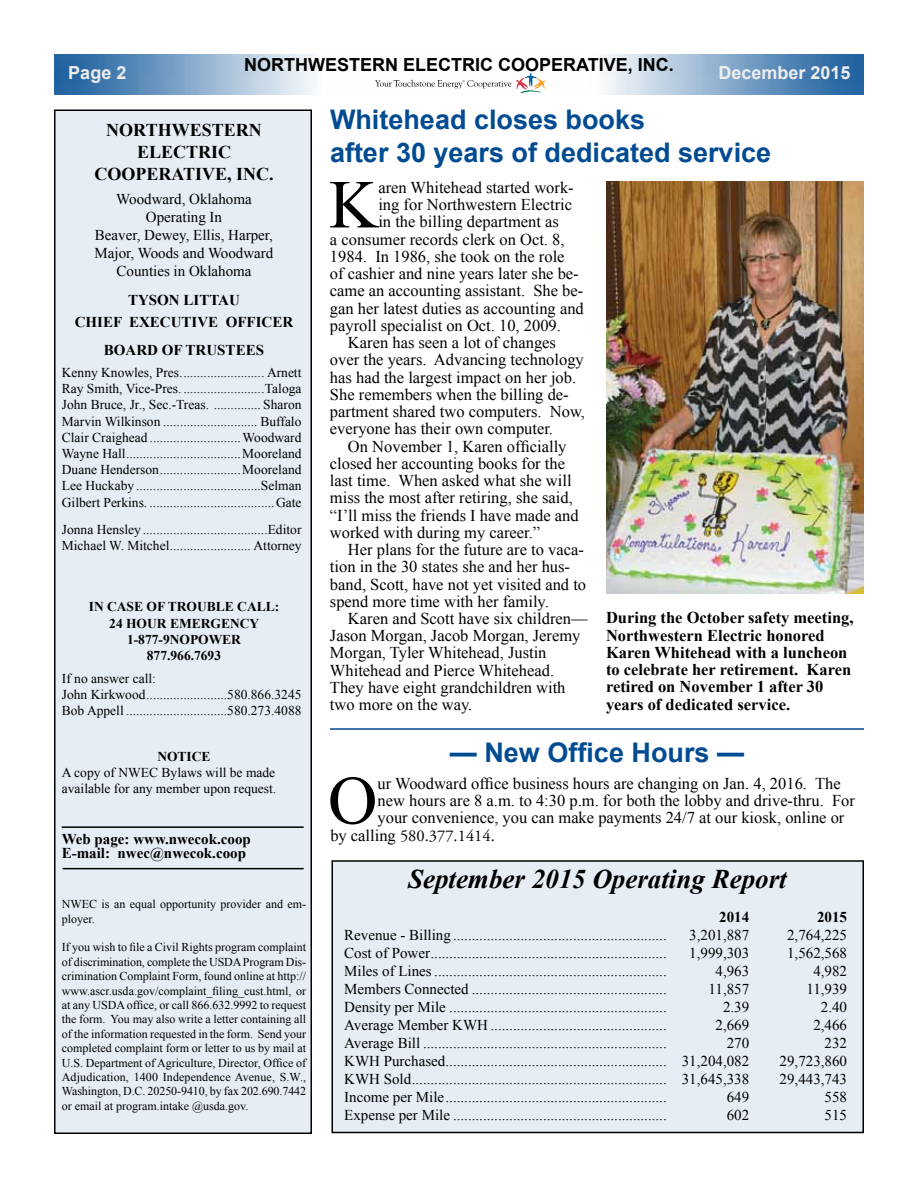
<style>
.page{position:relative;width:918px;height:1188px;background:#fff}
.page>*{position:absolute;margin:0;border:0;box-sizing:border-box;transform-origin:0 0}
.t1{font:68.55px "Times New Roman";color:#000}
.t2{font:700 27px/32.4px "Arial";color:#004b92}
.t3{font:italic 700 27px "Times New Roman";color:#000}
.t4{font:700 18px "Arial";color:#000}
.t5{font:700 18px/21.6px "Times New Roman";color:#000;text-align:center}
.t6{font:700 18px "Arial";color:#ededee}
.t7{font:16.5px/17.2px "Times New Roman";color:#000}
.t8{font:700 16.5px/17.2px "Times New Roman";color:#000}
.t9{font:16.5px "Adobe Garamond Pro";color:#000}
.t10{font:15px/18px "Times New Roman";color:#000;text-align:center}
.t11{font:700 15px/21.6px "Times New Roman";color:#000;text-align:center}
.t12{font:13.5px/16.2px "Times New Roman";color:#000}
.t13{font:700 13.5px/16.2px "Times New Roman";color:#000;text-align:center}
.t14{font:12px/14.4px "Times New Roman";color:#000}
.s1{font-family:"Times New Roman"}
</style>
<div class="page">
<div style="left:332px;top:861px;width:531px;height:271px;background:#e6edf4"></div>
<div style="left:332px;top:860px;width:532px;height:273px;border:2px solid #000"></div>
<img style="left:54px;top:54px;width:810px;height:41px">
<svg style="left:375px;top:73px;width:170px;height:21px"></svg>
<div style="left:55px;top:110px;width:256px;height:1023px;background:#e6edf4"></div>
<div style="left:54px;top:110px;width:258px;height:1024px;border:2px solid #000"></div>
<hr style="left:62px;top:826px;width:242px;height:2px;background:#000">
<hr style="left:63px;top:868px;width:241px;height:1px;background:#000">
<img style="left:606px;top:182px;width:258px;height:412px">
<hr style="left:330px;top:728px;width:534px;height:2px;background:#004b92">
<p class="t4" style="left:244px;top:53px;width:431px">NORTHWESTERN ELECTRIC COOPERATIVE, INC.</p>
<p class="t6" style="left:68px;top:61px;width:60px">Page 2</p>
<p class="t6" style="left:718px;top:61px;width:134px">December 2015</p>
<p class="t5" style="left:94px;top:119px;width:181px">NORTHWESTERN<br>ELECTRIC<br>COOPERATIVE, INC.</p>
<p class="t10" style="left:95px;top:190px;width:180px">Woodward, Oklahoma<br>Operating In<br>Beaver, Dewey, Ellis, Harper,<br>Major, Woods and Woodward<br>Counties in Oklahoma</p>
<p class="t11" style="left:75px;top:289px;width:220px">TYSON LITTAU<br>CHIEF EXECUTIVE OFFICER</p>
<p class="t11" style="left:104px;top:339px;width:162px">BOARD OF TRUSTEES</p>
<p class="t12" style="left:62px;top:364px;width:241px;text-align:justify">Kenny Knowles, Pres......................... Arnett Ray Smith, Vice-Pres. ........................Taloga John Bruce, Jr., Sec.-Treas. .............. Sharon Marvin Wilkinson ............................ Buffalo Clair Craighead ...........................Woodward Wayne Hall..................................Mooreland Duane Henderson........................Mooreland Lee Huckaby .....................................Selman Gilbert Perkins. .....................................Gate</p>
<p class="t12" style="left:62px;top:521px;width:241px">Jonna Hensley .....................................Editor<br>Michael W. Mitchel........................ Attorney</p>
<p class="t13" style="left:89px;top:598px;width:192px">IN CASE OF TROUBLE CALL:<br>24 HOUR EMERGENCY<br>1-877-9NOPOWER<br>877.966.7693</p>
<p class="t12" style="left:62px;top:670px;width:241px">If no answer call:<br>John Kirkwood........................580.866.3245<br>Bob Appell ..............................580.273.4088</p>
<p class="t13" style="left:157px;top:748px;width:55px">NOTICE</p>
<p class="t12" style="left:62px;top:764px;width:216px">A copy of NWEC Bylaws will be made available for any member upon request.</p>
<p class="t11" style="left:62px;top:832px;width:191px;line-height:13.5px;text-align:left">Web page: www.nwecok.coop<br>E-mail: nwec@nwecok.coop</p>
<p class="t14" style="left:62px;top:897px;width:246px">NWEC is an equal opportunity provider and em&shy;ployer.</p>
<p class="t14" style="left:62px;top:940px;width:246px;text-align:justify">If you wish to file a Civil Rights program complaint of discrimination, complete the USDA Program Dis&shy;crimination Complaint Form, found online at http:// www.ascr.usda.gov/complaint_filing_cust.html, or at any USDA office, or call 866.632.9992 to request the form. You may also write a letter containing all of the information requested in the form. Send your completed complaint form or letter to us by mail at U.S. Department of Agriculture, Director, Office of Adjudication, 1400 Independence Avenue, S.W., Washington, D.C. 20250-9410, by fax 202.690.7442 or email at program.intake @usda.gov.</p>
<h2 class="t2" style="left:330px;top:104px;width:443px">Whitehead closes books<br>after 30 years of dedicated service</h2>
<h1 class="t1" style="left:329px;top:158px;width:51px">K</h1>
<p class="t7" style="left:378px;top:179px;width:197px">aren Whitehead started work-</p>
<p class="t7" style="left:378px;top:196px;width:195px">ing for Northwestern Electric</p>
<p class="t7" style="left:378px;top:213px;width:182px">in the billing department as</p>
<p class="t7" style="left:330px;top:230px;width:236px">a consumer records clerk on Oct. 8,</p>
<p class="t7" style="left:330px;top:248px;width:236px">1984. In 1986, she took on the role</p>
<p class="t7" style="left:330px;top:265px;width:250px">of cashier and nine years later she be-</p>
<p class="t7" style="left:330px;top:282px;width:255px">came an accounting assistant. She be-</p>
<p class="t7" style="left:330px;top:299px;width:255px">gan her latest duties as accounting and</p>
<p class="t7" style="left:330px;top:316px;width:232px">payroll specialist on Oct. 10, 2009.</p>
<p class="t7" style="left:348px;top:334px;width:210px">Karen has seen a lot of changes</p>
<p class="t7" style="left:330px;top:351px;width:255px">over the years. Advancing technology</p>
<p class="t7" style="left:330px;top:368px;width:248px">has had the largest impact on her job.</p>
<p class="t7" style="left:330px;top:385px;width:240px">She remembers when the billing de-</p>
<p class="t7" style="left:330px;top:403px;width:257px">partment shared two computers. Now,</p>
<p class="t7" style="left:330px;top:420px;width:225px">everyone has their own computer.</p>
<p class="t7" style="left:348px;top:437px;width:220px">On November 1, Karen officially</p>
<p class="t7" style="left:330px;top:454px;width:237px">closed her accounting books for the</p>
<p class="t7" style="left:330px;top:472px;width:243px">last time. When asked what she will</p>
<p class="t7" style="left:330px;top:489px;width:244px">miss the most after retiring, she said,</p>
<p class="t7" style="left:330px;top:506px;width:250px">“I’ll miss the friends I have made and</p>
<p class="t7" style="left:330px;top:523px;width:212px">worked with during my career.”</p>
<p class="t7" style="left:348px;top:541px;width:237px">Her plans for the future are to vaca-</p>
<p class="t7" style="left:330px;top:558px;width:242px">tion in the 30 states she and her hus-</p>
<p class="t7" style="left:330px;top:575px;width:258px">band, Scott, have not yet visited and to</p>
<p class="t7" style="left:330px;top:592px;width:220px">spend more time with her family.</p>
<p class="t7" style="left:348px;top:610px;width:241px">Karen and Scott have six children—</p>
<p class="t7" style="left:330px;top:627px;width:252px">Jason Morgan, Jacob Morgan, Jeremy</p>
<p class="t7" style="left:330px;top:644px;width:218px">Morgan, Tyler Whitehead, Justin</p>
<p class="t7" style="left:330px;top:661px;width:226px">Whitehead and Pierce Whitehead.</p>
<p class="t7" style="left:330px;top:679px;width:237px">They have eight grandchildren with</p>
<p class="t7" style="left:330px;top:696px;width:144px">two more on the way.</p>
<p class="t8" style="left:606px;top:609px;width:249px">During the October safety meeting,<br>Northwestern Electric honored<br>Karen Whitehead with a luncheon to celebrate her retirement. Karen retired on November 1 after 30 years of dedicated service.</p>
<h2 class="t2" style="left:450px;top:738px;width:296px">— New Office Hours —</h2>
<h1 class="t1" style="left:328px;top:754px;width:51px">O</h1>
<p class="t7" style="left:378px;top:775px;width:479px">ur Woodward office business hours are changing on Jan. 4, 2016. The new hours are 8 a.m. to 4:30 p.m. for both the lobby and drive-thru. For your convenience, you can make payments 24/7 at our kiosk, online or</p>
<p class="t9" style="left:330px;top:826px;width:166px"><span class="s1">by calling</span> 580.377.1414.</p>
<h2 class="t3" style="left:408px;top:860px;width:380px">September 2015 Operating Report</h2>
<p class="t11" style="left:719px;top:906px;width:31px">2014</p>
<p class="t11" style="left:817px;top:906px;width:31px">2015</p>
<p class="t10" style="left:344px;top:926px;width:324px">Revenue - Billing .........................................................</p>
<p class="t10" style="left:689px;top:926px;width:61px">3,201,887</p>
<p class="t10" style="left:787px;top:926px;width:61px">2,764,225</p>
<p class="t10" style="left:344px;top:944px;width:324px">Cost of Power...............................................................</p>
<p class="t10" style="left:689px;top:944px;width:61px">1,999,303</p>
<p class="t10" style="left:787px;top:944px;width:61px">1,562,568</p>
<p class="t10" style="left:344px;top:962px;width:324px">Miles of Lines ..............................................................</p>
<p class="t10" style="left:716px;top:962px;width:35px">4,963</p>
<p class="t10" style="left:813px;top:962px;width:35px">4,982</p>
<p class="t10" style="left:344px;top:980px;width:324px">Members Connected ....................................................</p>
<p class="t10" style="left:709px;top:980px;width:42px">11,857</p>
<p class="t10" style="left:806px;top:980px;width:42px">11,939</p>
<p class="t10" style="left:344px;top:998px;width:324px">Density per Mile ..........................................................</p>
<p class="t10" style="left:723px;top:998px;width:28px">2.39</p>
<p class="t10" style="left:821px;top:998px;width:28px">2.40</p>
<p class="t10" style="left:344px;top:1016px;width:324px">Average Member KWH ...............................................</p>
<p class="t10" style="left:716px;top:1016px;width:35px">2,669</p>
<p class="t10" style="left:813px;top:1016px;width:35px">2,466</p>
<p class="t10" style="left:344px;top:1034px;width:324px">Average Bill .................................................................</p>
<p class="t10" style="left:727px;top:1034px;width:24px">270</p>
<p class="t10" style="left:825px;top:1034px;width:24px">232</p>
<p class="t10" style="left:344px;top:1052px;width:406px">KWH Purchased........................................................... 31,204,082</p>
<p class="t10" style="left:780px;top:1052px;width:69px">29,723,860</p>
<p class="t10" style="left:344px;top:1070px;width:406px">KWH Sold.................................................................... 31,645,338</p>
<p class="t10" style="left:780px;top:1070px;width:69px">29,443,743</p>
<p class="t10" style="left:344px;top:1088px;width:324px">Income per Mile...........................................................</p>
<p class="t10" style="left:727px;top:1088px;width:24px">649</p>
<p class="t10" style="left:825px;top:1088px;width:24px">558</p>
<p class="t10" style="left:344px;top:1106px;width:324px">Expense per Mile .........................................................</p>
<p class="t10" style="left:727px;top:1106px;width:24px">602</p>
<p class="t10" style="left:825px;top:1106px;width:24px">515</p>
</div>
